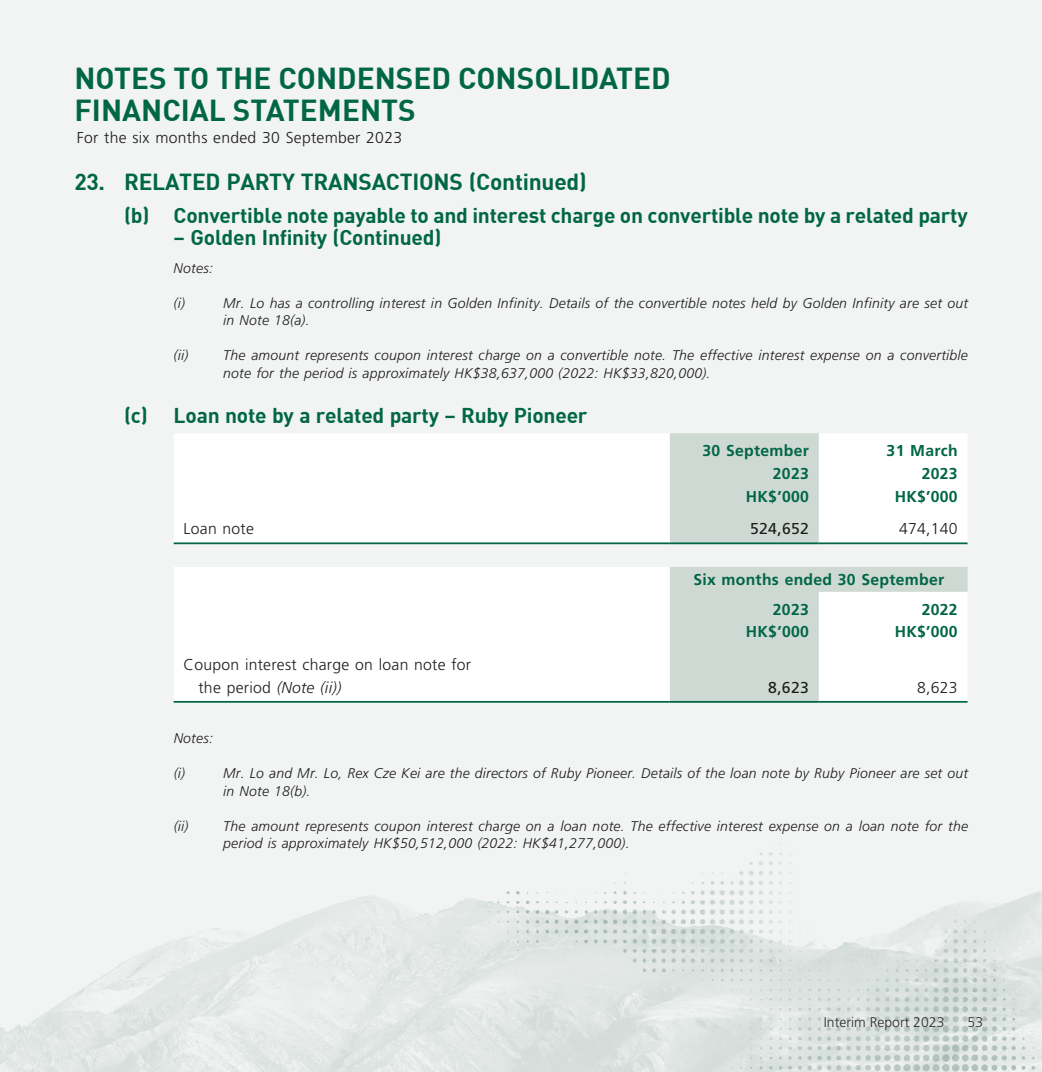
<style>
.page{position:relative;width:1042px;height:1072px;background:#fff}
.page>*{position:absolute;margin:0;border:0;box-sizing:border-box;transform-origin:0 0}
.t1{font:700 29.75px/31.5px "DIN";color:#006646}
.t2{font:700 22.75px "DIN";letter-spacing:-.01em;color:#006646}
.t3{font:700 21px "DIN";letter-spacing:-.01em;color:#006646}
.t4{font:300 15.75px/22.8px "Frutiger LT Std";letter-spacing:.015em;color:#1c1c1b}
.t5{font:700 15.75px/22.8px "Frutiger LT Std";letter-spacing:.015em;color:#006646;text-align:right}
.t6{font:15.75px "Frutiger LT Std";letter-spacing:.015em;color:#1c1c1b}
.t7{font:italic 300 14px/17.5px "Frutiger LT Std";letter-spacing:.015em;color:#1c1c1b}
.t8{font:300 14px "Frutiger LT Std";color:#2d2c2b}
.s1{font-style:italic}
</style>
<div class="page">
<img style="left:0;top:0;width:1042px;height:1071px">
<svg style="left:174px;top:433px;width:793px;height:109px"></svg>
<div style="left:670px;top:433px;width:149px;height:109px;background:#cfd9d4"></div>
<hr style="left:174px;top:542px;width:496px;height:2px;background:#006646">
<hr style="left:670px;top:542px;width:149px;height:2px;background:#006646">
<hr style="left:819px;top:542px;width:148px;height:2px;background:#006646">
<svg style="left:174px;top:567px;width:496px;height:134px"></svg>
<svg style="left:670px;top:567px;width:297px;height:134px"></svg>
<hr style="left:174px;top:701px;width:496px;height:1px;background:#006646">
<hr style="left:670px;top:701px;width:149px;height:1px;background:#006646">
<hr style="left:819px;top:701px;width:148px;height:1px;background:#006646">
<h1 class="t1" style="left:74px;top:61px;width:598px">NOTES TO THE CONDENSED CONSOLIDATED<br>FINANCIAL STATEMENTS</h1>
<p class="t4" style="left:77px;top:127px;width:327px">For the six months ended 30 September 2023</p>
<h2 class="t2" style="left:74px;top:167px;width:514px">23. RELATED PARTY TRANSACTIONS (Continued)</h2>
<h3 class="t3" style="left:124px;top:201px;width:845px">(b) Convertible note payable to and interest charge on convertible note by a related party</h3>
<h3 class="t3" style="left:174px;top:224px;width:269px">– Golden Infinity (Continued)</h3>
<p class="t7" style="left:174px;top:259px;width:41px">Notes:</p>
<p class="t7" style="left:174px;top:294px;width:13px">(i)</p>
<p class="t7" style="left:223px;top:294px;width:746px">Mr. Lo has a controlling interest in Golden Infinity. Details of the convertible notes held by Golden Infinity are set out in Note 18(a).</p>
<p class="t7" style="left:174px;top:347px;width:16px">(ii)</p>
<p class="t7" style="left:223px;top:347px;width:746px">The amount represents coupon interest charge on a convertible note. The effective interest expense on a convertible note for the period is approximately HK$38,637,000 (2022: HK$33,820,000).</p>
<h3 class="t3" style="left:124px;top:402px;width:465px">(c) Loan note by a related party – Ruby Pioneer</h3>
<p class="t5" style="left:702px;top:439px;width:108px">30 September<br>2023</p>
<p class="t5" style="left:886px;top:439px;width:73px">31 March<br>2023</p>
<p class="t5" style="left:746px;top:485px;width:64px">HK$’000</p>
<p class="t5" style="left:895px;top:485px;width:64px">HK$’000</p>
<p class="t4" style="left:184px;top:517px;width:72px">Loan note</p>
<p class="t6" style="left:750px;top:519px;width:60px">524,652</p>
<p class="t4" style="left:899px;top:517px;width:60px">474,140</p>
<p class="t5" style="left:773px;top:564px;width:173px;line-height:29.8px;text-align:left;text-indent:-80px">Six months ended 30 September<br>2023</p>
<p class="t5" style="left:922px;top:597px;width:37px">2022</p>
<p class="t4" style="left:198px;top:653px;width:274px;text-indent:-15px">Coupon interest charge on loan note for the period <span class="s1">(Note (ii))</span></p>
<p class="t5" style="left:746px;top:620px;width:64px">HK$’000</p>
<p class="t5" style="left:895px;top:620px;width:64px">HK$’000</p>
<p class="t6" style="left:768px;top:678px;width:42px">8,623</p>
<p class="t4" style="left:917px;top:676px;width:42px">8,623</p>
<p class="t7" style="left:174px;top:729px;width:41px">Notes:</p>
<p class="t7" style="left:174px;top:764px;width:13px">(i)</p>
<p class="t7" style="left:223px;top:764px;width:746px">Mr. Lo and Mr. Lo, Rex Cze Kei are the directors of Ruby Pioneer. Details of the loan note by Ruby Pioneer are set out in Note 18(b).</p>
<p class="t7" style="left:174px;top:817px;width:16px">(ii)</p>
<p class="t7" style="left:223px;top:817px;width:746px">The amount represents coupon interest charge on a loan note. The effective interest expense on a loan note for the period is approximately HK$50,512,000 (2022: HK$41,277,000).</p>
<p class="t8" style="left:824px;top:1014px;width:122px">Interim Report 2023</p>
<p class="t8" style="left:967px;top:1014px;width:17px">53</p>
</div>
